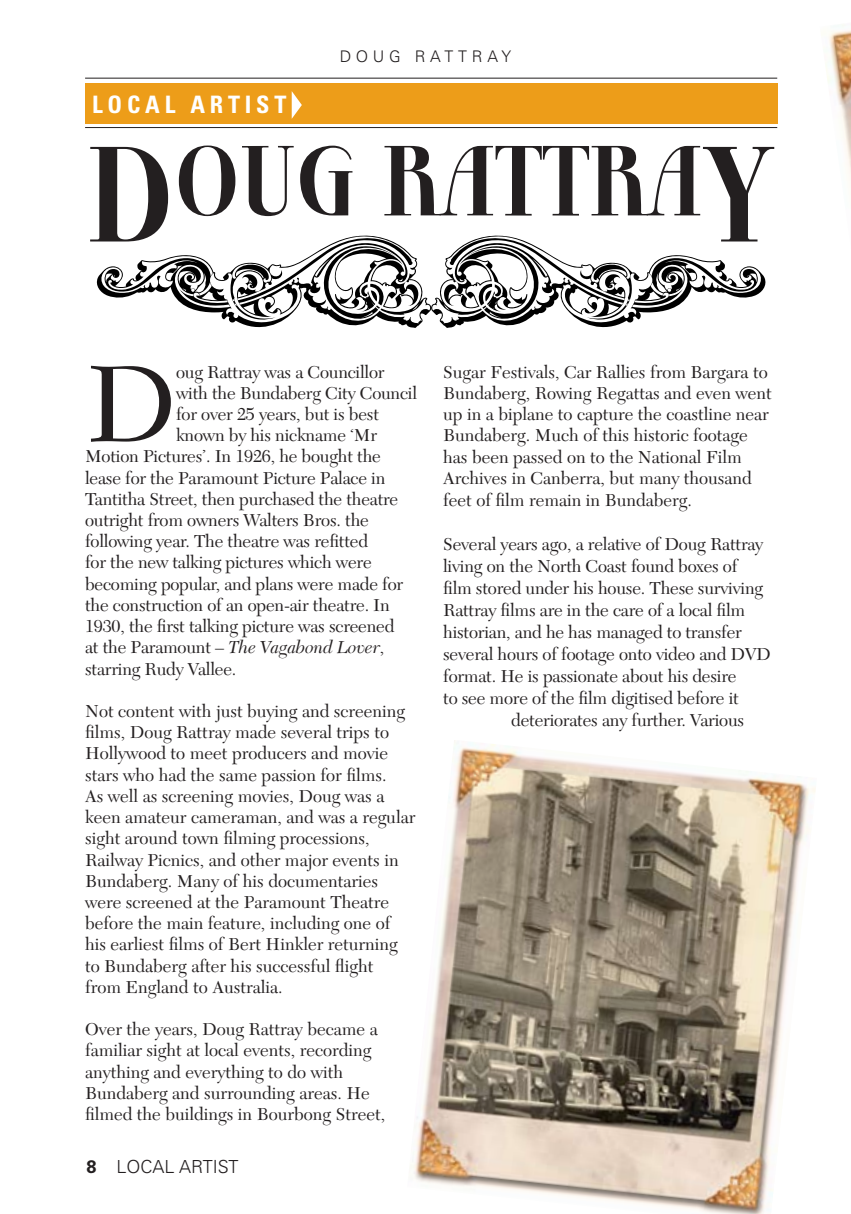
<style>
.page{position:relative;width:851px;height:1214px;background:#fff}
.page>*{position:absolute;margin:0;border:0;box-sizing:border-box;transform-origin:0 0}
.t1{font:113px "New Caledonia LT";color:#231f20}
.t2{font:600 100px "Boberia LL";color:#231f20}
.t3{font:700 condensed 24px "Univers LT";letter-spacing:.2em;color:#fff}
.t4{font:18px/21.2px "New Caledonia LT";color:#231f20}
.t5{font:300 18px "Univers CE";color:#231f20}
.t6{font:300 16px "Univers CE";color:#231f20}
.s1{font-size:136px}
.s2{font-style:italic}
.s3{font-weight:700}
</style>
<div class="page">
<img style="left:826px;top:25px;width:24px;height:149px">
<div style="left:85px;top:83px;width:692px;height:40px;background:#ed9d19"></div>
<hr style="left:85px;top:127px;width:692px;height:1px;background:#231f20">
<hr style="left:85px;top:78px;width:692px;height:1px;background:#231f20">
<svg style="left:96px;top:235px;width:670px;height:93px"></svg>
<svg style="left:292px;top:91px;width:10px;height:28px"></svg>
<img style="left:410px;top:740px;width:406px;height:473px">
<h3 class="t3" style="left:92px;top:90px;width:196px">LOCAL ARTIST</h3>
<p class="t6" style="left:340px;top:47px;width:16px">DOUG</p>
<p class="t6" style="left:415px;top:47px;width:15px">RATTRAY</p>
<h2 class="t2" style="left:87px;top:126px;width:688px"><span class="s1">D</span>OUG RATTRA<span class="s1">Y</span></h2>
<h1 class="t1" style="left:85px;top:337px;width:94px">D</h1>
<p class="t4" style="left:176px;top:361px;width:210px">oug Rattray was a Councillor</p>
<p class="t4" style="left:176px;top:382px;width:242px">with the Bundaberg City Council</p>
<p class="t4" style="left:176px;top:403px;width:204px">for over 25 years, but is best</p>
<p class="t4" style="left:176px;top:425px;width:202px">known by his nickname ‘Mr</p>
<p class="t4" style="left:85px;top:446px;width:297px">Motion Pictures’. In 1926, he bought the</p>
<p class="t4" style="left:85px;top:467px;width:302px">lease for the Paramount Picture Palace in</p>
<p class="t4" style="left:85px;top:488px;width:315px">Tantitha Street, then purchased the theatre</p>
<p class="t4" style="left:85px;top:509px;width:285px">outright from owners Walters Bros. the</p>
<p class="t4" style="left:85px;top:531px;width:284px">following year. The theatre was refitted</p>
<p class="t4" style="left:85px;top:552px;width:288px">for the new talking pictures which were</p>
<p class="t4" style="left:85px;top:573px;width:319px">becoming popular, and plans were made for</p>
<p class="t4" style="left:85px;top:594px;width:306px">the construction of an open-air theatre. In</p>
<p class="t4" style="left:85px;top:616px;width:311px">1930, the first talking picture was screened</p>
<p class="t4" style="left:85px;top:637px;width:301px">at the Paramount – <span class="s2">The Vagabond Lover</span>,</p>
<p class="t4" style="left:85px;top:658px;width:153px">starring Rudy Vallee.</p>
<p class="t4" style="left:85px;top:700px;width:331px">Not content with just buying and screening films, Doug Rattray made several trips to Hollywood to meet producers and movie stars who had the same passion for films.<br>As well as screening movies, Doug was a keen amateur cameraman, and was a regular sight around town filming processions, Railway Picnics, and other major events in Bundaberg. Many of his documentaries were screened at the Paramount Theatre before the main feature, including one of his earliest films of Bert Hinkler returning to Bundaberg after his successful flight<br>from England to Australia.</p>
<p class="t4" style="left:85px;top:1018px;width:301px">Over the years, Doug Rattray became a familiar sight at local events, recording anything and everything to do with Bundaberg and surrounding areas. He filmed the buildings in Bourbong Street,</p>
<p class="t5" style="left:86px;top:1156px;width:153px"><span class="s3">8</span> LOCAL ARTIST</p>
<p class="t4" style="left:443px;top:361px;width:330px">Sugar Festivals, Car Rallies from Bargara to Bundaberg, Rowing Regattas and even went up in a biplane to capture the coastline near Bundaberg. Much of this historic footage has been passed on to the National Film Archives in Canberra, but many thousand feet of film remain in Bundaberg.</p>
<p class="t4" style="left:443px;top:533px;width:329px;line-height:22px">Several years ago, a relative of Doug Rattray living on the North Coast found boxes of<br>film stored under his house. These surviving Rattray films are in the care of a local film historian, and he has managed to transfer several hours of footage onto video and DVD format. He is passionate about his desire<br>to see more of the film digitised before it</p>
<p class="t4" style="left:511px;top:709px;width:234px">deteriorates any further. Various</p>
</div>
